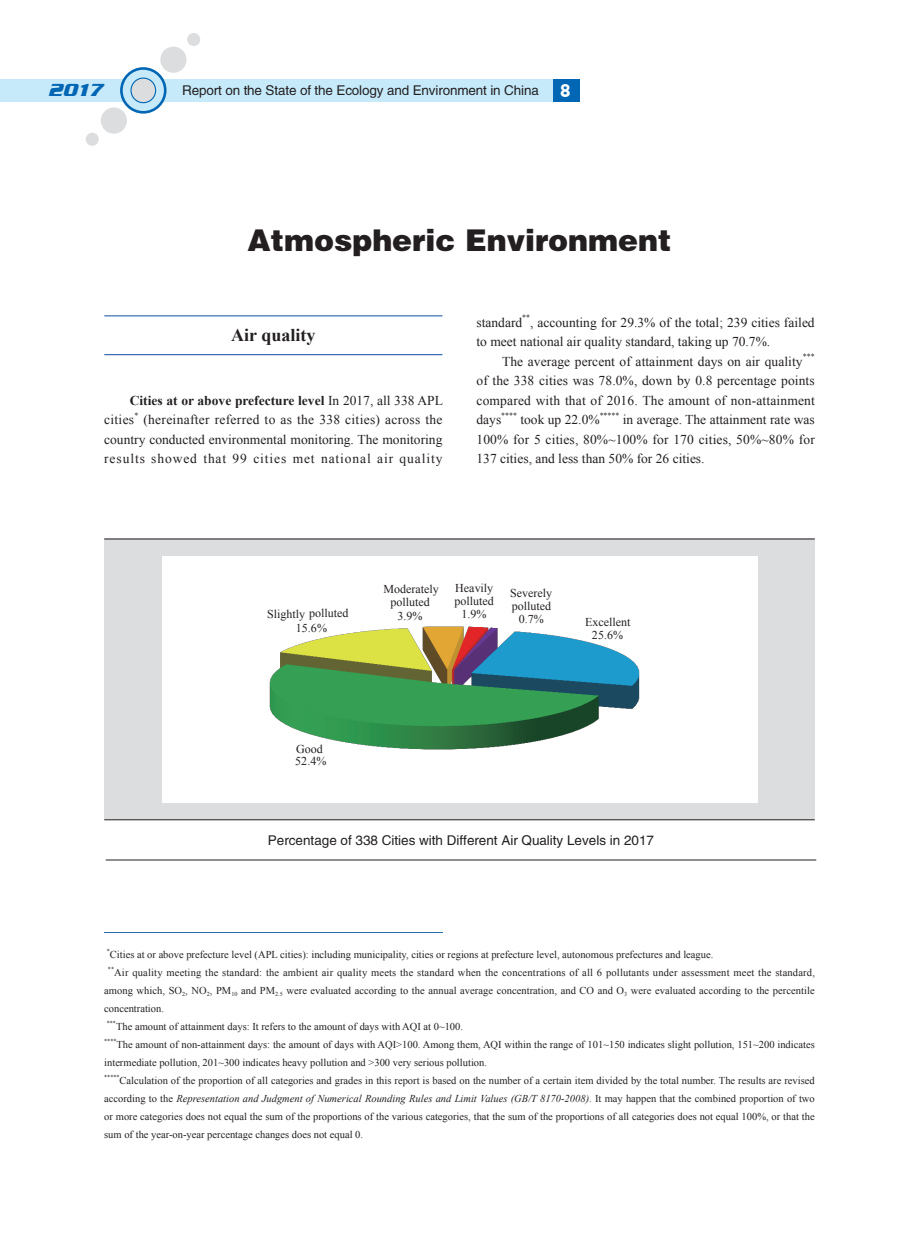
<style>
.page{position:relative;width:919px;height:1238px;background:#fff}
.page>*{position:absolute;margin:0;border:0;box-sizing:border-box;transform-origin:0 0}
.t1{font:30px "FZCCHJW GB1 0";color:#231f20}
.t2{font:700 18px "Times New Roman";color:#231f20}
.t3{font:italic 700 18px "Serpentine D";color:#0166b3}
.t4{font:13.5px/19.5px "Times New Roman";letter-spacing:.005em;color:#231f20;text-align:justify}
.t5{font:13.5px "FZHTJW GB1 0";color:#231f20}
.t6{font:700 13.5px/19.5px "Times New Roman";color:#231f20}
.t7{font:12px/13.4px "Times New Roman";color:#231f20;text-align:center}
.t8{font:10.5px/18px "Times New Roman";color:#231f20;text-align:justify}
.t9{font:7.8px "Times New Roman";color:#231f20}
.t10{font:6.15px "Times New Roman";color:#231f20}
.s1{font-family:"Geometric 415 BT Black A";font-size:18px;color:#fff}
.s2{font-weight:400}
.s3{font-style:italic}
</style>
<div class="page">
<div style="left:0;top:79px;width:559px;height:23px;background:#c6eafa"></div>
<div style="left:553px;top:79px;width:26px;height:23px;background:#0166b3"></div>
<svg style="left:120px;top:67px;width:46px;height:47px"></svg>
<div style="left:123px;top:70px;width:41px;height:41px;background:#c6eafa;border-radius:50%"></div>
<div style="left:131px;top:78px;width:25px;height:25px;background:#dcdddf;border-radius:50%"></div>
<div style="left:130px;top:78px;width:26px;height:25px;border:1px solid #0166b3;border-radius:50%"></div>
<div style="left:160px;top:47px;width:26px;height:26px;background:#dcdddf;border-radius:50%"></div>
<div style="left:187px;top:33px;width:13px;height:13px;background:#dcdddf;border-radius:50%"></div>
<svg style="left:101px;top:107px;width:26px;height:27px"></svg>
<div style="left:85px;top:132px;width:14px;height:14px;background:#dcdddf;border-radius:50%"></div>
<hr style="left:104px;top:931px;width:338px;height:1px;background:#256fb1">
<hr style="left:104px;top:315px;width:338px;height:1px;background:#0d4da1">
<hr style="left:104px;top:354px;width:338px;height:1px;background:#0d4da1">
<div style="left:104px;top:538px;width:710px;height:281px;background:#dcdddf"></div>
<hr style="left:104px;top:538px;width:710px;height:1px;background:#231f20">
<hr style="left:104px;top:819px;width:710px;height:1px;background:#231f20">
<div style="left:162px;top:556px;width:595px;height:246px;background:#fff"></div>
<img style="left:269px;top:626px;width:371px;height:124px">
<hr style="left:106px;top:859px;width:710px;height:1px;background:#231f20">
<h2 class="t3" style="left:48px;top:80px;width:62px">2017</h2>
<p class="t5" style="left:182px;top:83px;width:390px">Report on the State of the Ecology and Environment in China <span class="s1">8</span></p>
<h1 class="t1" style="left:247px;top:224px;width:425px">Atmospheric Environment</h1>
<h2 class="t2" style="left:231px;top:322px;width:86px">Air quality</h2>
<p class="t6" style="left:104px;top:390px;width:340px;text-indent:26px">Cities at or above prefecture level <span class="s2">In 2017, all 338 APL cities</span></p>
<p class="t9" style="left:134px;top:410px;width:5px">*</p>
<p class="t4" style="left:104px;top:409px;width:340px;text-indent:39px">(hereinafter referred to as the 338 cities) across the country conducted environmental monitoring. The monitoring results showed that 99 cities met national air quality</p>
<p class="t9" style="left:522px;top:312px;width:9px">**</p>
<p class="t4" style="left:476px;top:312px;width:340px;text-indent:54px">, accounting for 29.3% of the total; 239 cities failed to meet national air quality standard, taking up 70.7%.</p>
<p class="t4" style="left:502px;top:351px;width:302px">The average percent of attainment days on air quality</p>
<p class="t4" style="left:476px;top:312px;width:47px">standard</p>
<p class="t9" style="left:802px;top:351px;width:13px">***</p>
<p class="t4" style="left:476px;top:370px;width:340px">of the 338 cities was 78.0%, down by 0.8 percentage points compared with that of 2016. The amount of non-attainment days</p>
<p class="t9" style="left:599px;top:410px;width:21px">*****</p>
<p class="t4" style="left:476px;top:409px;width:340px;text-indent:146px">in average. The attainment rate was 100% for 5 cities, 80%~100% for 170 cities, 50%~80% for 137 cities, and less than 50% for 26 cities.</p>
<p class="t9" style="left:501px;top:410px;width:17px">****</p>
<p class="t4" style="left:520px;top:409px;width:81px">took up 22.0%</p>
<p class="t7" style="left:267px;top:606px;width:83px;line-height:14.5px">Slightly polluted<br>15.6%</p>
<p class="t7" style="left:383px;top:582px;width:57px">Moderately polluted<br>3.9%</p>
<p class="t7" style="left:454px;top:580px;width:41px">Heavily polluted<br>1.9%</p>
<p class="t7" style="left:510px;top:586px;width:43px">Severely polluted<br>0.7%</p>
<p class="t7" style="left:585px;top:615px;width:47px">Excellent<br>25.6%</p>
<p class="t7" style="left:295px;top:742px;width:33px;line-height:11.7px;text-align:left">Good<br>52.4%</p>
<p class="t5" style="left:268px;top:833px;width:387px">Percentage of 338 Cities with Different Air Quality Levels in 2017</p>
<p class="t10" style="left:107px;top:946px;width:5px">*</p>
<p class="t8" style="left:110px;top:945px;width:605px">Cities at or above prefecture level (APL cities): including municipality, cities or regions at prefecture level, autonomous prefectures and league.</p>
<p class="t10" style="left:108px;top:964px;width:8px">**</p>
<p class="t8" style="left:104px;top:963px;width:712px;text-indent:10px">Air quality meeting the standard: the ambient air quality meets the standard when the concentrations of all 6 pollutants under assessment meet the standard, among which, SO<sub>2</sub>, NO<sub>2</sub>, PM<sub>10</sub> and PM<sub>2.5</sub> were evaluated according to the annual average concentration, and CO and O<sub>3</sub> were evaluated according to the percentile concentration.</p>
<p class="t10" style="left:107px;top:1018px;width:11px">***</p>
<p class="t8" style="left:116px;top:1017px;width:348px">The amount of attainment days: It refers to the amount of days with AQI at 0~100.</p>
<p class="t10" style="left:104px;top:1036px;width:14px">****</p>
<p class="t8" style="left:104px;top:1035px;width:712px;text-indent:12px">The amount of non-attainment days: the amount of days with AQI&gt;100. Among them, AQI within the range of 101~150 indicates slight pollution, 151~200 indicates intermediate pollution, 201~300 indicates heavy pollution and &gt;300 very serious pollution.</p>
<p class="t10" style="left:104px;top:1072px;width:17px">*****</p>
<p class="t8" style="left:104px;top:1071px;width:712px;text-indent:15px">Calculation of the proportion of all categories and grades in this report is based on the number of a certain item divided by the total number. The results are revised according to the <span class="s3">Representation and Judgment of Numerical Rounding Rules and Limit Values (GB/T 8170-2008)</span>. It may happen that the combined proportion of two or more categories does not equal the sum of the proportions of the various categories, that the sum of the proportions of all categories does not equal 100%, or that the sum of the year-on-year percentage changes does not equal 0.</p>
</div>
